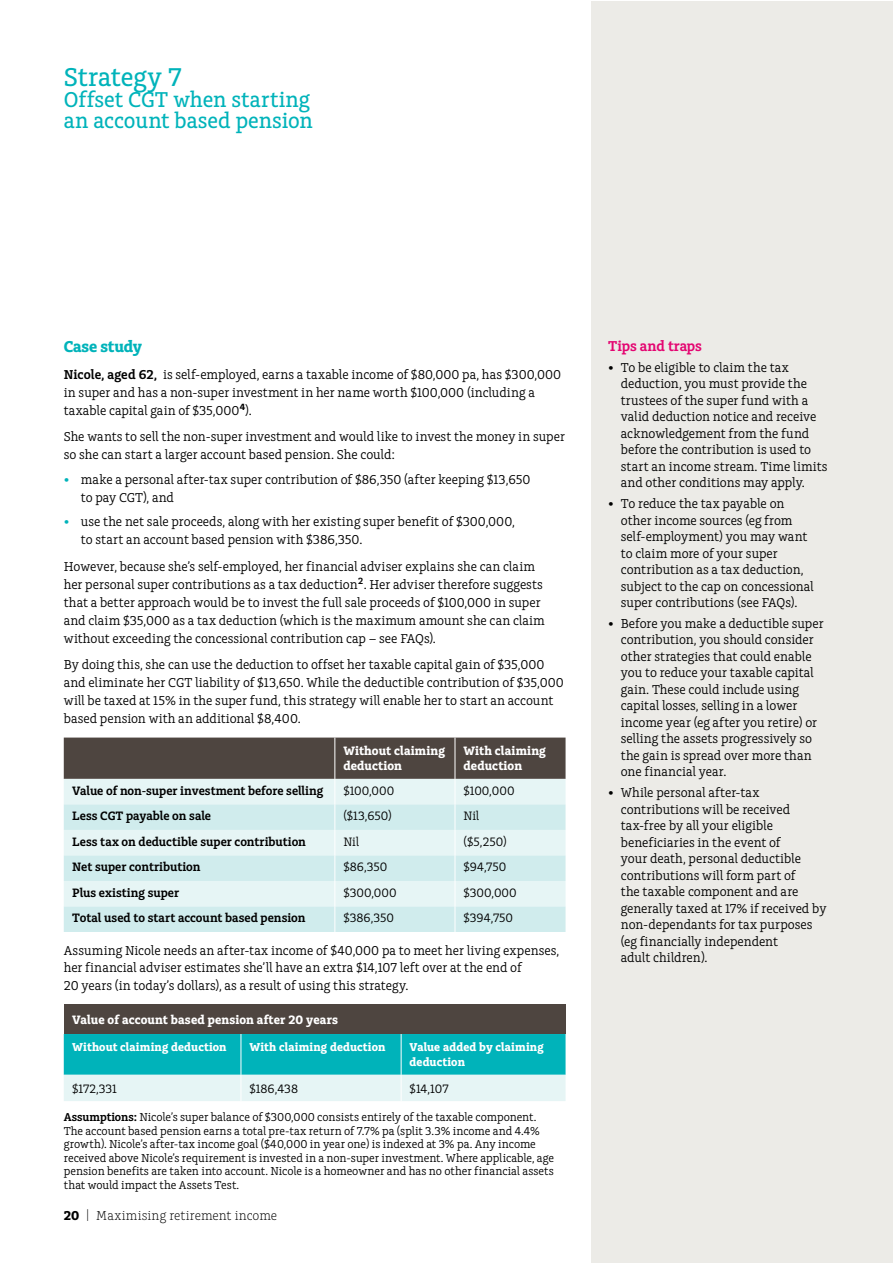
<style>
.page{position:relative;width:893px;height:1263px;background:#fff}
.page>*{position:absolute;margin:0;border:0;box-sizing:border-box;transform-origin:0 0}
.t1{font:500 27px "Charlie Std";letter-spacing:-.005em;color:#00b3ba}
.t2{font:500 22.5px/21px "Charlie Std";color:#00b3ba}
.t3{font:700 16.5px "Charlie Std";letter-spacing:-.015em;color:#00b3ba}
.t4{font:600 15px "Charlie Std";letter-spacing:-.005em;color:#e40571}
.t5{font:13.5px/16.5px "Charlie Std";color:#000}
.t6{font:300 13.5px "Charlie Std";letter-spacing:.005em;color:#000}
.t7{font:600 12.75px "Charlie Std";color:#000}
.t8{font:12.75px "Charlie Std";color:#000}
.t9{font:700 12.75px/15px "Charlie Std";letter-spacing:.01em;color:#fff}
.t10{font:12px/13.5px "Charlie Std";color:#000}
.t11{font:700 12px/15px "Charlie Std";letter-spacing:.015em;color:#fff}
.s1{font-weight:600}
.s2{font-size:18px;color:#00b3ba}
.s3{font-weight:700}
.s4{font-size:18px}
</style>
<div class="page">
<svg style="left:64px;top:737px;width:502px;height:195px;background:#bdcccb"></svg>
<div style="left:64px;top:1004px;width:502px;height:30px;background:#4e4540"></div>
<svg style="left:64px;top:1034px;width:502px;height:67px;background:#5bcdd1"></svg>
<div style="left:591px;top:1px;width:302px;height:1261px;background:#ecebe7"></div>
<h1 class="t1" style="left:64px;top:62px;width:119px">Strategy 7</h1>
<h2 class="t2" style="left:64px;top:89px;width:250px">Offset CGT when starting an account based pension</h2>
<p class="t3" style="left:64px;top:337px;width:80px">Case study</p>
<p class="t5" style="left:64px;top:365px;width:499px;line-height:18px"><span class="s1">Nicole, aged 62,</span> is self-employed, earns a taxable income of $80,000 pa, has $300,000 in super and has a non-super investment in her name worth $100,000 (including a taxable capital gain of $35,000<sup>4</sup>).</p>
<p class="t5" style="left:64px;top:428px;width:503px;line-height:18px">She wants to sell the non-super investment and would like to invest the money in super so she can start a larger account based pension. She could:</p>
<p class="t5" style="left:81px;top:470px;width:451px;line-height:18px;text-indent:-17px"><span class="s2">•</span> make a personal after-tax super contribution of $86,350 (after keeping $13,650 to pay CGT), and</p>
<p class="t5" style="left:81px;top:513px;width:436px;line-height:18px;text-indent:-17px"><span class="s2">•</span> use the net sale proceeds, along with her existing super benefit of $300,000, to start an account based pension with $386,350.</p>
<p class="t5" style="left:64px;top:557px;width:483px;line-height:18px">However, because she’s self-employed, her financial adviser explains she can claim her personal super contributions as a tax deduction<sup>2</sup>. Her adviser therefore suggests that a better approach would be to invest the full sale proceeds of $100,000 in super and claim $35,000 as a tax deduction (which is the maximum amount she can claim without exceeding the concessional contribution cap – see FAQs).</p>
<p class="t5" style="left:64px;top:656px;width:501px;line-height:18px">By doing this, she can use the deduction to offset her taxable capital gain of $35,000 and eliminate her CGT liability of $13,650. While the deductible contribution of $35,000 will be taxed at 15% in the super fund, this strategy will enable her to start an account based pension with an additional $8,400.</p>
<p class="t9" style="left:343px;top:744px;width:103px">Without claiming deduction</p>
<p class="t9" style="left:463px;top:744px;width:84px">With claiming deduction</p>
<p class="t7" style="left:72px;top:783px;width:253px">Value of non-super investment before selling</p>
<p class="t8" style="left:343px;top:783px;width:53px">$100,000</p>
<p class="t8" style="left:463px;top:783px;width:53px">$100,000</p>
<p class="t7" style="left:72px;top:809px;width:140px">Less CGT payable on sale</p>
<p class="t8" style="left:343px;top:809px;width:50px">($13,650)</p>
<p class="t8" style="left:463px;top:809px;width:17px">Nil</p>
<p class="t7" style="left:72px;top:834px;width:235px">Less tax on deductible super contribution</p>
<p class="t8" style="left:343px;top:834px;width:17px">Nil</p>
<p class="t8" style="left:463px;top:834px;width:45px">($5,250)</p>
<p class="t7" style="left:72px;top:860px;width:130px">Net super contribution</p>
<p class="t8" style="left:343px;top:860px;width:46px">$86,350</p>
<p class="t8" style="left:463px;top:860px;width:44px">$94,750</p>
<p class="t7" style="left:72px;top:885px;width:108px">Plus existing super</p>
<p class="t8" style="left:343px;top:885px;width:55px">$300,000</p>
<p class="t8" style="left:463px;top:885px;width:55px">$300,000</p>
<p class="t7" style="left:72px;top:911px;width:235px">Total used to start account based pension</p>
<p class="t8" style="left:343px;top:911px;width:52px">$386,350</p>
<p class="t8" style="left:463px;top:911px;width:51px">$394,750</p>
<p class="t5" style="left:64px;top:943px;width:497px">Assuming Nicole needs an after-tax income of $40,000 pa to meet her living expenses, her financial adviser estimates she’ll have an extra $14,107 left over at the end of</p>
<p class="t5" style="left:64px;top:977px;width:346px">20 years (in today’s dollars), as a result of using this strategy.</p>
<p class="t9" style="left:72px;top:1012px;width:267px">Value of account based pension after 20 years</p>
<p class="t11" style="left:72px;top:1040px;width:156px">Without claiming deduction</p>
<p class="t11" style="left:249px;top:1040px;width:137px">With claiming deduction</p>
<p class="t11" style="left:410px;top:1040px;width:136px">Value added by claiming deduction</p>
<p class="t8" style="left:72px;top:1081px;width:46px">$172,331</p>
<p class="t8" style="left:249px;top:1081px;width:50px">$186,438</p>
<p class="t8" style="left:410px;top:1081px;width:40px">$14,107</p>
<p class="t10" style="left:64px;top:1111px;width:492px"><span class="s1">Assumptions:</span> Nicole’s super balance of $300,000 consists entirely of the taxable component.<br>The account based pension earns a total pre-tax return of 7.7% pa (split 3.3% income and 4.4% growth). Nicole’s after-tax income goal ($40,000 in year one) is indexed at 3% pa. Any income received above Nicole’s requirement is invested in a non-super investment. Where applicable, age pension benefits are taken into account. Nicole is a homeowner and has no other financial assets that would impact the Assets Test.</p>
<p class="t6" style="left:64px;top:1208px;width:215px"><span class="s3">20</span> | Maximising retirement income</p>
<p class="t4" style="left:608px;top:338px;width:95px">Tips and traps</p>
<p class="t5" style="left:621px;top:359px;width:208px;text-indent:-13px"><span class="s4">•</span> To be eligible to claim the tax deduction, you must provide the trustees of the super fund with a valid deduction notice and receive acknowledgement from the fund before the contribution is used to start an income stream. Time limits and other conditions may apply.</p>
<p class="t5" style="left:621px;top:496px;width:195px;text-indent:-13px"><span class="s4">•</span> To reduce the tax payable on other income sources (eg from self‑employment) you may want to claim more of your super contribution as a tax deduction, subject to the cap on concessional super contributions (see FAQs).</p>
<p class="t5" style="left:621px;top:615px;width:204px;text-indent:-13px"><span class="s4">•</span> Before you make a deductible super contribution, you should consider other strategies that could enable you to reduce your taxable capital gain. These could include using capital losses, selling in a lower income year (eg after you retire) or selling the assets progressively so the gain is spread over more than one financial year.</p>
<p class="t5" style="left:621px;top:785px;width:207px;text-indent:-13px"><span class="s4">•</span> While personal after-tax contributions will be received tax‑free by all your eligible beneficiaries in the event of<br>your death, personal deductible contributions will form part of<br>the taxable component and are generally taxed at 17% if received by non-dependants for tax purposes (eg financially independent<br>adult children).</p>
</div>
